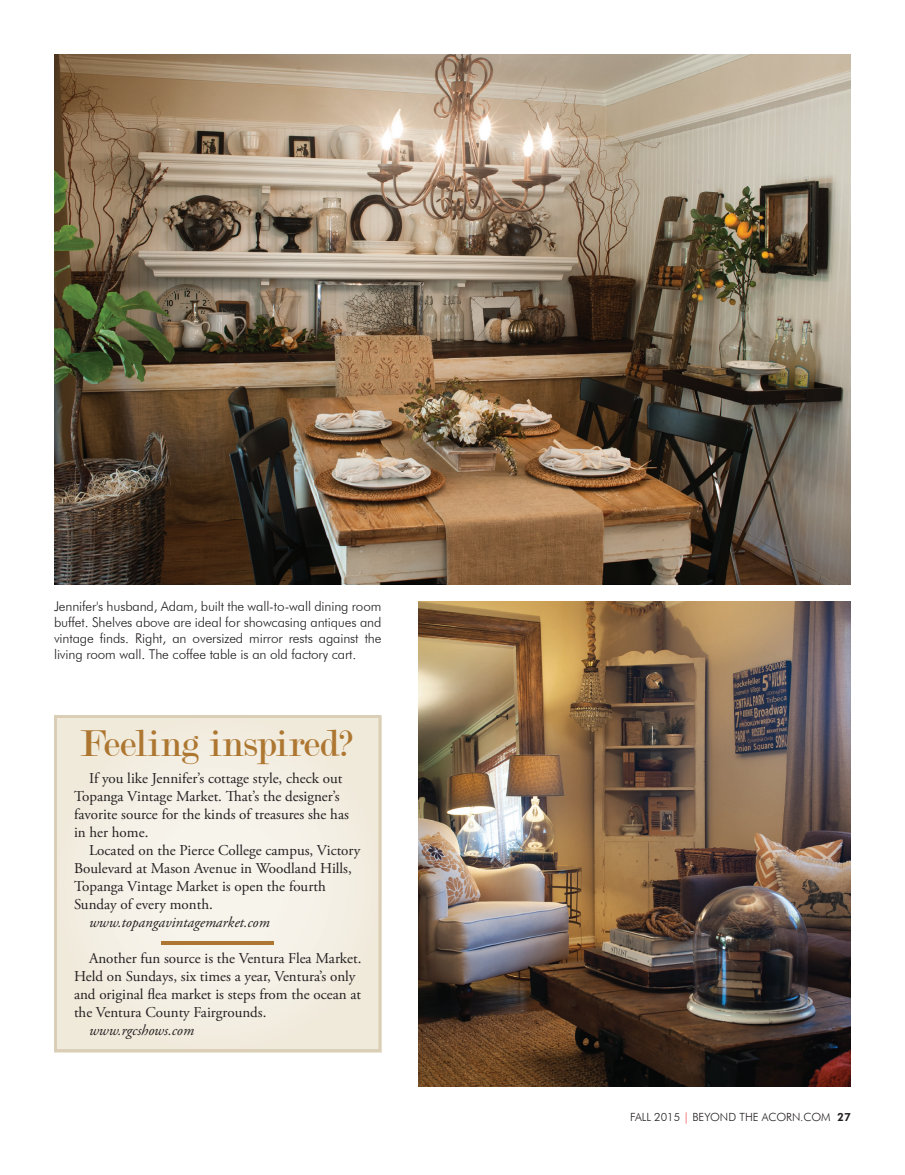
<style>
.page{position:relative;width:905px;height:1175px;background:#fff}
.page>*{position:absolute;margin:0;border:0;box-sizing:border-box;transform-origin:0 0}
.t1{font:40.05px "Modern";color:#ad7731}
.t2{font:15px/18px "Adobe Garamond Pro";color:#231f20}
.t3{font:italic 15px "Adobe Garamond Pro";color:#231f20}
.t4{font:300 13.5px/15.8px "Futura BT";letter-spacing:-.01em;color:#231f20;text-align:justify}
.t5{font:300 11.25px "Futura BT";color:#231f20}
.s1{color:#ee1d23}
.s2{font-weight:800}
</style>
<div class="page">
<img style="left:54px;top:54px;width:796px;height:530px">
<img style="left:418px;top:601px;width:432px;height:485px">
<svg style="left:54px;top:715px;width:327px;height:337px;fill:#f3eee2"></svg>
<hr style="left:161px;top:941px;width:113px;height:3px;background:#ad7731">
<svg style="left:226px;top:789px;width:15px;height:11px"></svg>
<svg style="left:148px;top:987px;width:7px;height:11px"></svg>
<p class="t4" style="left:54px;top:598px;width:329px">Jennifer's husband, Adam, built the wall-to-wall dining room buffet. Shelves above are ideal for showcasing antiques and vintage finds. right, an oversized mirror rests against the living room wall. The coffee table is an old factory cart.</p>
<h1 class="t1" style="left:80px;top:723px;width:277px">Feeling inspired?</h1>
<p class="t2" style="left:74px;top:769px;width:270px;text-indent:15px">If you like Jennifer’s cottage style, check out<br>Topanga Vintage Market.</p>
<p class="t2" style="left:74px;top:787px;width:276px;text-indent:168px">at’s the designer’s favorite source for the kinds of treasures she has in her home.</p>
<p class="t2" style="left:74px;top:841px;width:288px;text-indent:15px">Located on the Pierce College campus, Victory Boulevard at Mason Avenue in Woodland Hills, Topanga Vintage Market is open the fourth Sunday of every month.</p>
<p class="t3" style="left:89px;top:912px;width:182px">www.topangavintagemarket.com</p>
<p class="t2" style="left:74px;top:949px;width:289px;text-indent:15px">Another fun source is the Ventura Flea Market.<br>Held on Sundays, six times a year, Ventura’s only and original ea market is steps from the ocean at the Ventura County Fairgrounds.</p>
<p class="t3" style="left:89px;top:1020px;width:106px">www.rgcshows.com</p>
<p class="t5" style="left:630px;top:1110px;width:222px">FAll 2015 <span class="s1">|</span> beyond The Acorn.com <span class="s2">27</span></p>
</div>
